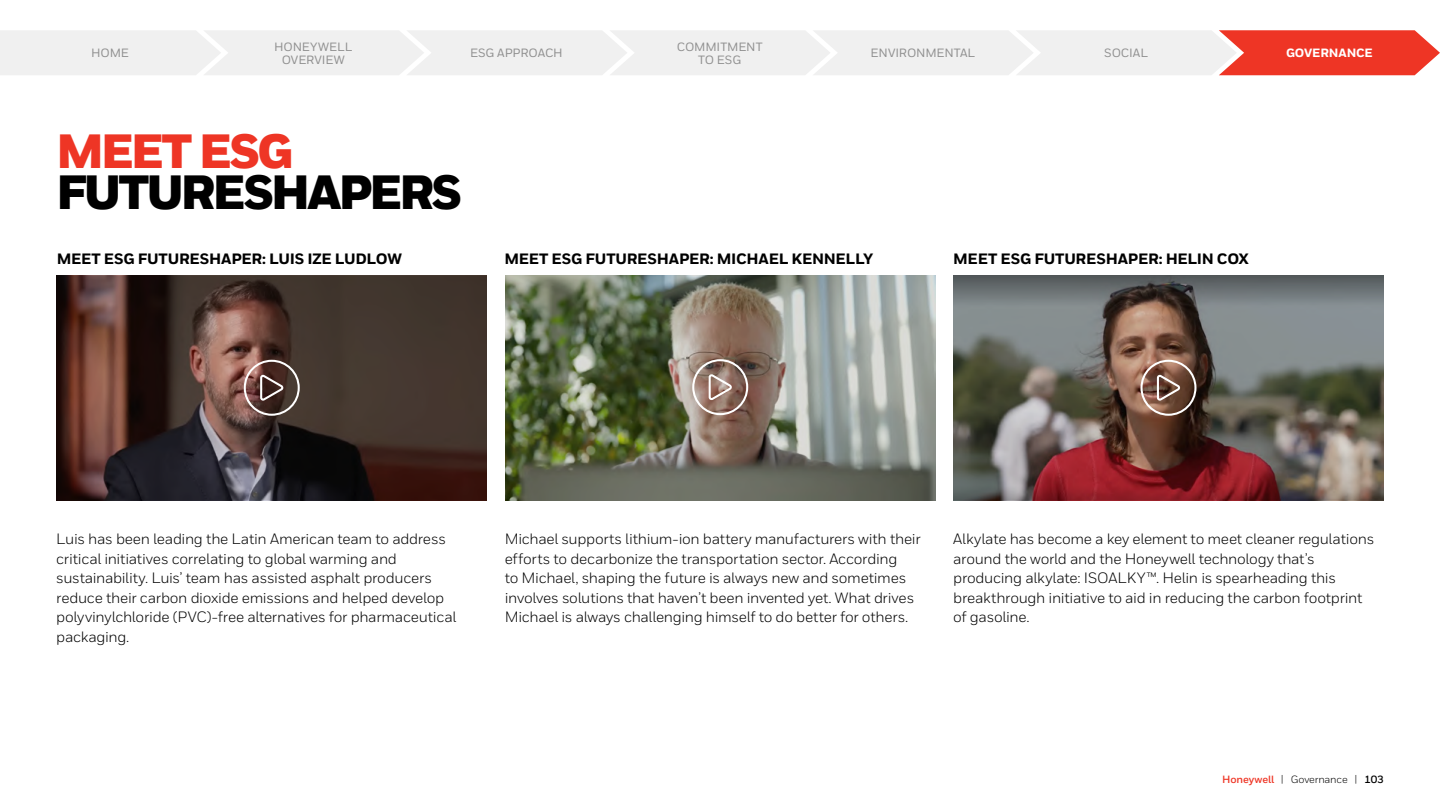
<style>
.page{position:relative;width:1440px;height:810px;background:#fff}
.page>*{position:absolute;margin:0;border:0;box-sizing:border-box;transform-origin:0 0}
.t1{font:900 48px "Honeywell Sans";letter-spacing:-.065em;color:#000}
.t2{font:900 48px "Honeywell Sans";letter-spacing:-.065em;color:#ee3525}
.t3{font:15px/19.5px "Honeywell Sans";letter-spacing:-.02em;color:#000}
.t4{font:800 15px "Honeywell Sans";letter-spacing:-.015em;color:#000}
.t5{font:500 12px/13.5px "Honeywell Sans";letter-spacing:-.01em;color:#909090;text-align:center}
.t6{font:800 12px "Honeywell Sans";letter-spacing:-.01em;color:#fff}
.t7{font:10.5px "Honeywell Sans";letter-spacing:-.015em;color:#000}
.s1{font-weight:700;color:#ee3525}
.s2{font-weight:700}
</style>
<div class="page">
<img style="left:505px;top:275px;width:430px;height:225px">
<div style="left:692px;top:359px;width:56px;height:56px;border:2px solid #fff;border-radius:50%"></div>
<svg style="left:708px;top:375px;width:26px;height:27px"></svg>
<svg style="left:57px;top:276px;width:430px;height:224px"></svg>
<div style="left:244px;top:360px;width:56px;height:56px;border:2px solid #fff;border-radius:50%"></div>
<svg style="left:259px;top:375px;width:26px;height:28px"></svg>
<img style="left:953px;top:275px;width:431px;height:225px">
<div style="left:1140px;top:360px;width:56px;height:56px;border:2px solid #fff;border-radius:50%"></div>
<svg style="left:1156px;top:375px;width:26px;height:28px"></svg>
<svg style="left:0;top:30px;width:1440px;height:45px"></svg>
<p class="t5" style="left:274px;top:40px;width:80px">HONEYWELL<br>OVERVIEW</p>
<p class="t5" style="left:91px;top:47px;width:39px">HOME</p>
<p class="t5" style="left:677px;top:40px;width:87px">COMMITMENT<br>TO ESG</p>
<p class="t5" style="left:470px;top:47px;width:94px">ESG APPROACH</p>
<p class="t5" style="left:871px;top:47px;width:106px">ENVIRONMENTAL</p>
<p class="t5" style="left:1104px;top:47px;width:45px">SOCIAL</p>
<p class="t6" style="left:1286px;top:46px;width:88px">GOVERNANCE</p>
<h1 class="t2" style="left:56px;top:122px;width:239px">MEET ESG</h1>
<h1 class="t1" style="left:56px;top:163px;width:408px">FUTURESHAPERS</h1>
<p class="t4" style="left:57px;top:249px;width:347px">MEET ESG FUTURESHAPER: LUIS IZE LUDLOW</p>
<p class="t4" style="left:504px;top:249px;width:370px">MEET ESG FUTURESHAPER: MICHAEL KENNELLY</p>
<p class="t4" style="left:953px;top:249px;width:297px">MEET ESG FUTURESHAPER: HELIN COX</p>
<p class="t3" style="left:56px;top:529px;width:402px">Luis has been leading the Latin American team to address critical initiatives correlating to global warming and sustainability. Luis’ team has assisted asphalt producers reduce their carbon dioxide emissions and helped develop polyvinylchloride (PVC)-free alternatives for pharmaceutical packaging.</p>
<p class="t3" style="left:505px;top:529px;width:417px">Michael supports lithium-ion battery manufacturers with their efforts to decarbonize the transportation sector. According<br>to Michael, shaping the future is always new and sometimes involves solutions that haven’t been invented yet. What drives Michael is always challenging himself to do better for others.</p>
<p class="t3" style="left:953px;top:529px;width:423px">Alkylate has become a key element to meet cleaner regulations around the world and the Honeywell technology that’s producing alkylate: ISOALKY™. Helin is spearheading this breakthrough initiative to aid in reducing the carbon footprint of gasoline.</p>
<p class="t7" style="left:1222px;top:773px;width:163px"><span class="s1">Honeywell</span> | Governance | <span class="s2">103</span></p>
</div>
